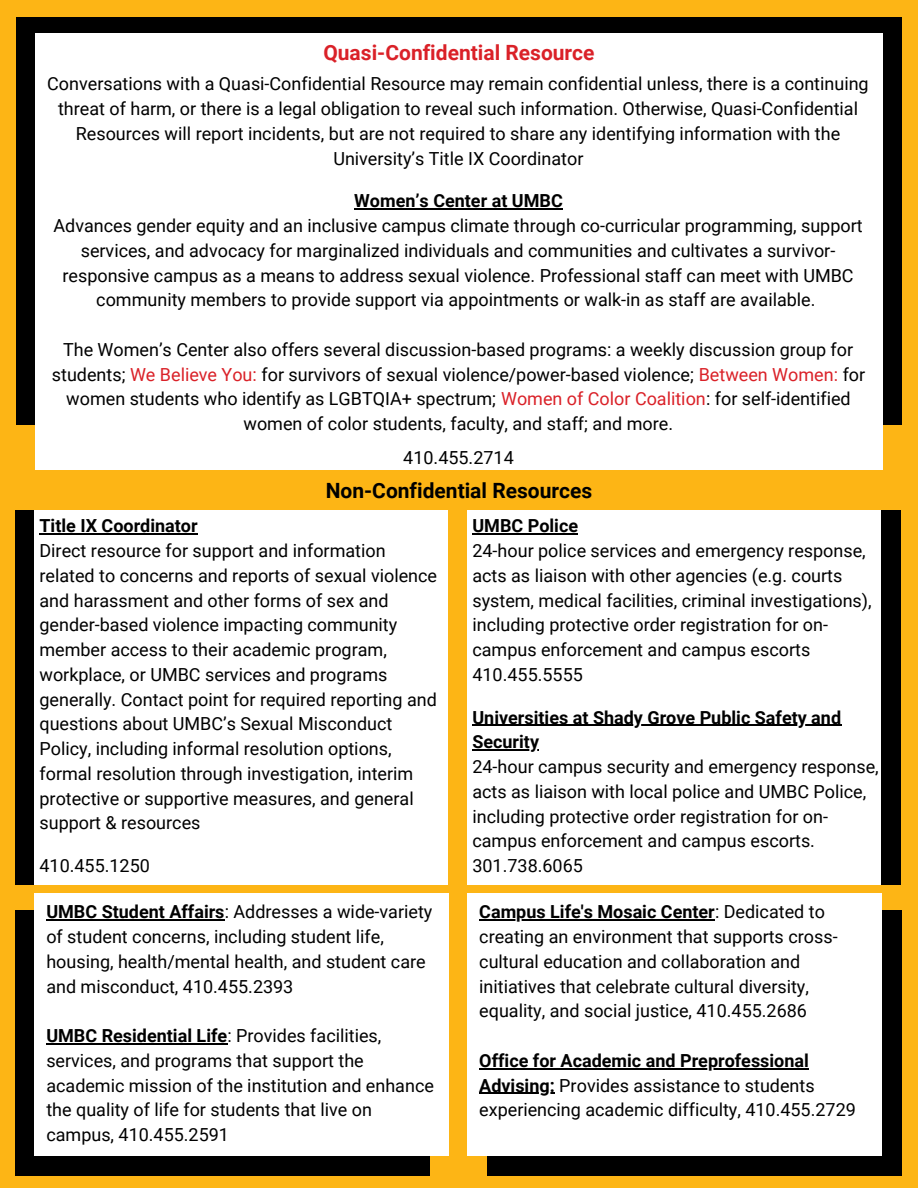
<style>
.page{position:relative;width:918px;height:1188px;background:#fdb515}
.page>*{position:absolute;margin:0;border:0;box-sizing:border-box;transform-origin:0 0}
.t1{font:700 21px "Roboto";color:#da2128}
.t2{font:700 21px "Roboto";color:#000}
.t3{font:18px/24.8px "Roboto";color:#000}
.t4{font:700 18px/24.8px "Roboto";color:#000}
.s1{color:#da2128}
.s2{font-weight:700}
</style>
<div class="page">
<div style="left:15px;top:511px;width:414px;height:374px;background:#000"></div>
<div style="left:35px;top:511px;width:413px;height:374px;background:#fff"></div>
<div style="left:15px;top:911px;width:415px;height:265px;background:#000"></div>
<div style="left:35px;top:893px;width:414px;height:262px;background:#fff"></div>
<div style="left:487px;top:511px;width:414px;height:374px;background:#000"></div>
<div style="left:467px;top:511px;width:414px;height:374px;background:#fff"></div>
<div style="left:488px;top:911px;width:414px;height:265px;background:#000"></div>
<div style="left:468px;top:893px;width:414px;height:262px;background:#fff"></div>
<div style="left:16px;top:17px;width:885px;height:408px;background:#000"></div>
<div style="left:35px;top:33px;width:847px;height:437px;background:#fff"></div>
<hr style="left:354px;top:209px;width:209px;height:1px;background:#000">
<hr style="left:472px;top:533px;width:106px;height:2px;background:#000">
<hr style="left:472px;top:725px;width:369px;height:1px;background:#000">
<hr style="left:472px;top:749px;width:67px;height:2px;background:#000">
<hr style="left:39px;top:533px;width:159px;height:2px;background:#000">
<hr style="left:46px;top:920px;width:179px;height:1px;background:#000">
<hr style="left:46px;top:1043px;width:181px;height:1px;background:#000">
<hr style="left:479px;top:920px;width:236px;height:1px;background:#000">
<hr style="left:479px;top:1068px;width:330px;height:1px;background:#000">
<hr style="left:479px;top:1093px;width:76px;height:1px;background:#000">
<p class="t1" style="left:323px;top:41px;width:273px">Quasi-Confidential Resource</p>
<p class="t3" style="left:47px;top:72px;width:823px;text-align:center">Conversations with a Quasi-Confidential Resource may remain confidential unless, there is a continuing threat of harm, or there is a legal obligation to reveal such information. Otherwise, Quasi-Confidential Resources will report incidents, but are not required to share any identifying information with the University’s Title IX Coordinator</p>
<p class="t4" style="left:354px;top:189px;width:210px">Women’s Center at UMBC</p>
<p class="t3" style="left:54px;top:214px;width:811px;text-align:center">Advances gender equity and an inclusive campus climate through co-curricular programming, support services, and advocacy for marginalized individuals and communities and cultivates a survivor&shy;responsive campus as a means to address sexual violence. Professional staff can meet with UMBC community members to provide support via appointments or walk-in as staff are available.</p>
<p class="t3" style="left:52px;top:337px;width:815px;text-align:center">The Women’s Center also offers several discussion-based programs: a weekly discussion group for students; <span class="s1">We Believe You:</span> for survivors of sexual violence/power-based violence; <span class="s1">Between Women:</span> for women students who identify as LGBTQIA+ spectrum; <span class="s1">Women of Color Coalition</span>: for self-identified women of color students, faculty, and staff; and more.</p>
<p class="t3" style="left:403px;top:445px;width:112px">410.455.2714</p>
<p class="t2" style="left:326px;top:479px;width:268px">Non-Confidential Resources</p>
<p class="t4" style="left:472px;top:514px;width:107px">UMBC Police</p>
<p class="t3" style="left:472px;top:539px;width:401px">24-hour police services and emergency response, acts as liaison with other agencies (e.g. courts system, medical facilities, criminal investigations), including protective order registration for on&shy;campus enforcement and campus escorts 410.455.5555</p>
<p class="t4" style="left:472px;top:705px;width:370px">Universities at Shady Grove Public Safety and<br>Security</p>
<p class="t3" style="left:472px;top:755px;width:408px">24-hour campus security and emergency response, acts as liaison with local police and UMBC Police, including protective order registration for on&shy;campus enforcement and campus escorts.<br>301.738.6065</p>
<p class="t4" style="left:39px;top:514px;width:160px">Title IX Coordinator</p>
<p class="t3" style="left:39px;top:539px;width:399px">Direct resource for support and information related to concerns and reports of sexual violence and harassment and other forms of sex and gender-based violence impacting community member access to their academic program, workplace, or UMBC services and programs generally. Contact point for required reporting and questions about UMBC’s Sexual Misconduct Policy, including informal resolution options, formal resolution through investigation, interim protective or supportive measures, and general support &amp; resources</p>
<p class="t3" style="left:39px;top:854px;width:112px">410.455.1250</p>
<p class="t3" style="left:46px;top:900px;width:388px"><span class="s2">UMBC Student Affairs</span>: Addresses a wide-variety of student concerns, including student life, housing, health/mental health, and student care and misconduct, 410.455.2393</p>
<p class="t3" style="left:46px;top:1024px;width:389px"><span class="s2">UMBC Residential Life</span>: Provides facilities, services, and programs that support the academic mission of the institution and enhance the quality of life for students that live on campus, 410.455.2591</p>
<p class="t3" style="left:479px;top:900px;width:360px"><span class="s2">Campus Life's Mosaic Center</span>: Dedicated to creating an environment that supports cross&shy;cultural education and collaboration and initiatives that celebrate cultural diversity, equality, and social justice, 410.455.2686</p>
<p class="t3" style="left:479px;top:1048px;width:378px"><span class="s2">Office for Academic and Preprofessional<br>Advising:</span> Provides assistance to students experiencing academic difficulty, 410.455.2729</p>
</div>
